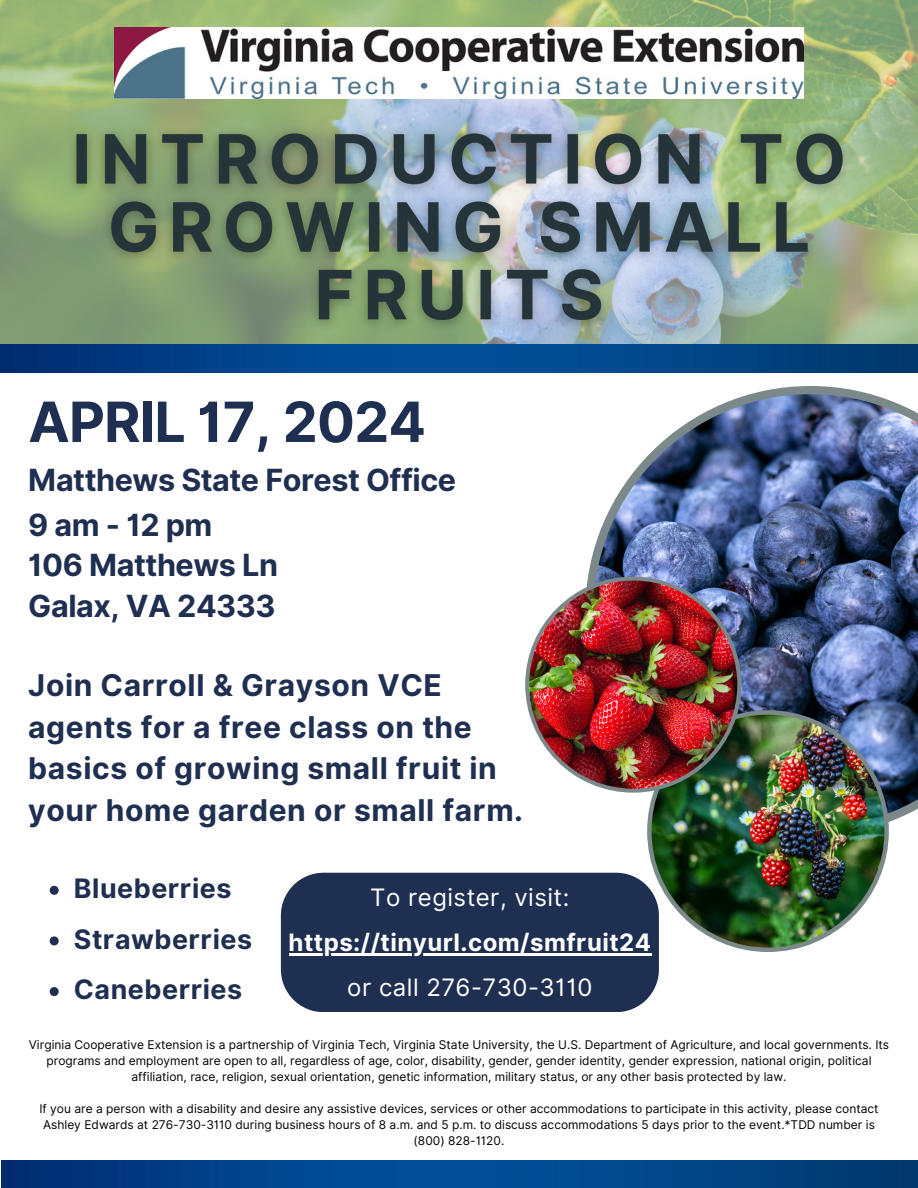
<style>
.page{position:relative;width:918px;height:1188px;background:#fff}
.page>*{position:absolute;margin:0;border:0;box-sizing:border-box;transform-origin:0 0}
.t1{font:700 55.5px "Inter";letter-spacing:-.015em;color:#1f2f51}
.t2{font:700 30.6px/40.5px "Inter";letter-spacing:-.015em;color:#1f2f51}
.t3{font:700 30px/41.7px "Inter";letter-spacing:.02em;color:#1f2f51}
.t4{font:700 26.85px "Inter";letter-spacing:.02em;color:#1f2f51}
.t5{font:700 24px/45px "Inter";letter-spacing:.02em;color:#fff;text-align:center}
.t6{font:24px "Inter";letter-spacing:.02em;color:#fff}
.t7{font:12px/16px "Inter";color:#000;text-align:center}
.s1{font-weight:400}
</style>
<div class="page">
<img style="left:0;top:0;width:918px;height:373px">
<svg style="left:588px;top:386px;width:330px;height:436px"></svg>
<img style="left:647px;top:710px;width:242px;height:242px">
<img style="left:525px;top:577px;width:216px;height:216px">
<img style="left:1px;top:1160px;width:917px;height:28px">
<img style="left:115px;top:27px;width:688px;height:71px">
<div style="left:281px;top:873px;width:378px;height:139px;background:#1f2f51"></div>
<hr style="left:289px;top:954px;width:363px;height:2px;background:#fff">
<img style="left:59px;top:118px;width:801px;height:222px">
<svg style="left:50px;top:886px;width:9px;height:9px"></svg>
<svg style="left:50px;top:936px;width:9px;height:9px"></svg>
<svg style="left:50px;top:987px;width:9px;height:9px"></svg>
<p class="t1" style="left:28px;top:389px;width:399px">APRIL 17, 2024</p>
<h5 class="t2" style="left:28px;top:460px;width:429px">Matthews State Forest Office</h5>
<p class="t2" style="left:28px;top:504px;width:251px">9am-12pm<br>106 Matthews Ln<br>Galax, VA 24333</p>
<p class="t3" style="left:28px;top:664px;width:496px">Join Carroll &amp; Grayson VCE agents for a free class on the basics of growing small fruit in your home garden or small farm.</p>
<h3 class="t4" style="left:74px;top:872px;width:159px">Blueberries</h3>
<p class="t4" style="left:74px;top:923px;width:180px">Strawberries</p>
<p class="t4" style="left:74px;top:974px;width:170px">Caneberries</p>
<h3 class="t6" style="left:370px;top:883px;width:201px">To register, visit:</h3>
<p class="t5" style="left:289px;top:920px;width:364px">https://tinyurl.com/smfruit24 <span class="s1">or call 276-730-3110</span></p>
<p class="t7" style="left:29px;top:1037px;width:862px">Virginia Cooperative Extension is a partnership of Virginia Tech, Virginia State University, the U.S. Department of Agriculture, and local governments. Its programs and employment are open to all, regardless of age, color, disability, gender, gender identity, gender expression, national origin, political affiliation, race, religion, sexual orientation, genetic information, military status, or any other basis protected by law.</p>
<p class="t7" style="left:39px;top:1101px;width:841px">If you are a person with a disability and desire any assistive devices, services or other accommodations to participate in this activity, please contact<br>Ashley Edwards at 276-730-3110 during business hours of 8 a.m. and 5 p.m. to discuss accommodations 5 days prior to the event.*TDD number is (800) 828-1120.</p>
</div>
